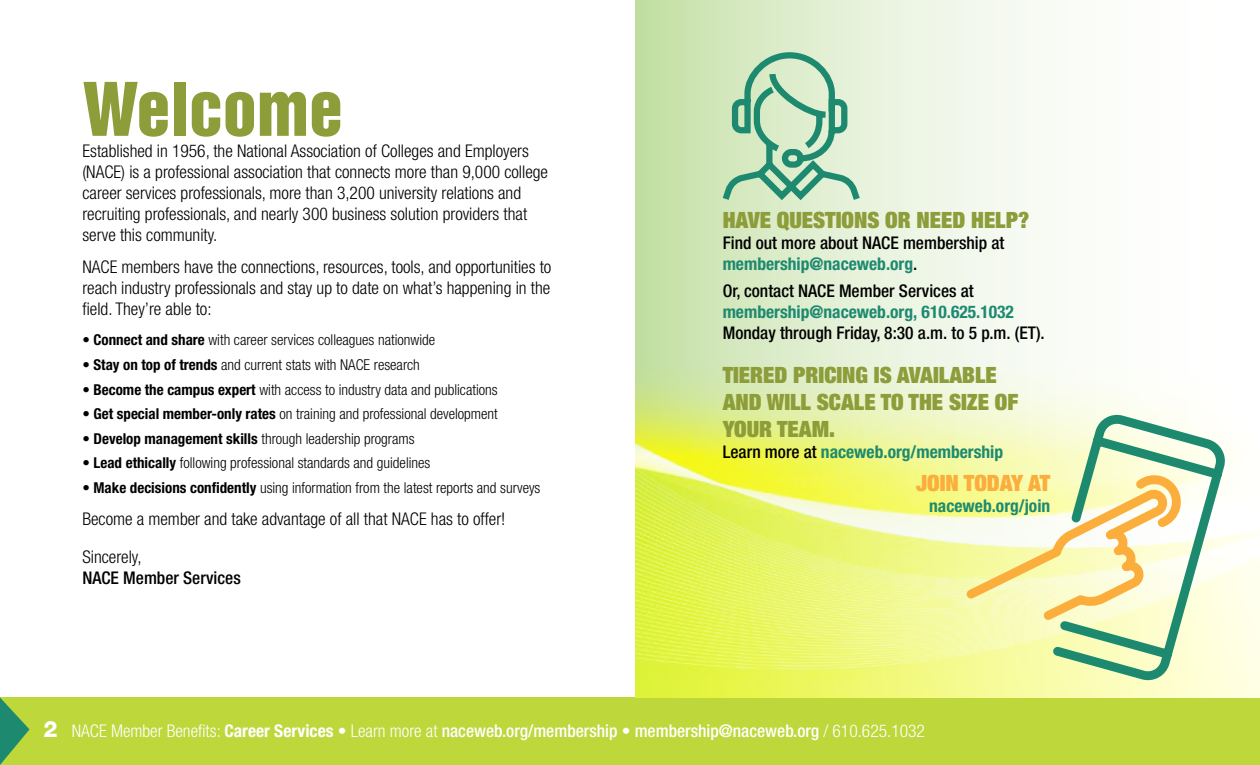
<style>
.page{position:relative;width:1260px;height:765px;background:#fff}
.page>*{position:absolute;margin:0;border:0;box-sizing:border-box;transform-origin:0 0}
.t1{font:67.5px "Helvetica Inserat LT Std";color:#8d9d3a}
.t2{font:900 condensed 22.5px/27px "Helvetica Neue LT Std";color:#8d9d3a}
.t3{font:900 condensed 22.5px "Helvetica Neue LT Std";color:#fbae3b}
.t4{font:300 condensed 17.5px/21px "Helvetica Neue LT Std";color:#000}
.t5{font:500 condensed 17.5px/21px "Helvetica Neue LT Std";color:#000}
.t6{font:300 condensed 17.5px "Helvetica Neue LT Std";color:#fff}
.t7{font:700 condensed 17.5px "Helvetica Neue LT Std";color:#1d8a70}
.t8{font:300 condensed 15px "Helvetica Neue LT Std";color:#000}
.s1{font-weight:700}
.s2{font-weight:700;color:#1d8a70}
.s3{font-weight:500;color:#000}
.s4{font-weight:800;font-stretch:normal;font-size:22.5px}
.s5{font-weight:500}
</style>
<div class="page">
<div style="left:0;top:698px;width:1260px;height:67px;background:#bed73b"></div>
<svg style="left:1px;top:698px;width:29px;height:66px"></svg>
<hr style="left:0;top:698px;width:1px;height:67px;background:#1d8a70">
<svg style="left:635px;top:0;width:411px;height:349px"></svg>
<img style="left:635px;top:349px;width:625px;height:349px">
<svg style="left:959px;top:468px;width:88px;height:159px"></svg>
<svg style="left:1047px;top:412px;width:181px;height:271px"></svg>
<svg style="left:718px;top:49px;width:147px;height:158px;background:#b2d6b7"></svg>
<h1 class="t1" style="left:82px;top:69px;width:262px">Welcome</h1>
<p class="t4" style="left:82px;top:140px;width:467px">Established in 1956, the National Association of Colleges and Employers (NACE) is a professional association that connects more than 9,000 college career services professionals, more than 3,200 university relations and recruiting professionals, and nearly 300 business solution providers that serve this community.</p>
<p class="t4" style="left:82px;top:256px;width:470px;text-align:justify">NACE members have the connections, resources, tools, and opportunities to reach industry professionals and stay up to date on what’s happening in the field. They’re able to:</p>
<p class="t8" style="left:82px;top:331px;width:354px">• <span class="s1">Connect and share</span> with career services colleagues nationwide</p>
<p class="t8" style="left:82px;top:356px;width:339px">• <span class="s1">Stay on top of trends</span> and current stats with NACE research</p>
<p class="t8" style="left:82px;top:381px;width:417px">• <span class="s1">Become the campus expert</span> with access to industry data and publications</p>
<p class="t8" style="left:82px;top:405px;width:417px">• <span class="s1">Get special member-only rates</span> on training and professional development</p>
<p class="t8" style="left:82px;top:430px;width:334px">• <span class="s1">Develop management skills</span> through leadership programs</p>
<p class="t8" style="left:82px;top:455px;width:350px">• <span class="s1">Lead ethically</span> following professional standards and guidelines</p>
<p class="t8" style="left:82px;top:479px;width:460px">• <span class="s1">Make decisions confidently</span> using information from the latest reports and surveys</p>
<p class="t4" style="left:82px;top:500px;width:425px;line-height:37.9px">Become a member and take advantage of all that NACE has to offer!<br>Sincerely,</p>
<p class="t5" style="left:82px;top:567px;width:160px">NACE Member Services</p>
<p class="t2" style="left:723px;top:206px;width:308px">HAVE QUESTIONS OR NEED HELP?</p>
<p class="t5" style="left:723px;top:233px;width:283px">Find out more about NACE membership at <span class="s2">membership@naceweb.org</span>.</p>
<p class="t5" style="left:723px;top:280px;width:253px">Or, contact NACE Member Services at</p>
<p class="t7" style="left:723px;top:301px;width:293px">membership@naceweb.org, 610.625.1032</p>
<p class="t5" style="left:723px;top:322px;width:324px">Monday through Friday, 8:30 a.m. to 5 p.m. (ET).</p>
<p class="t2" style="left:723px;top:361px;width:297px">TIERED PRICING IS AVAILABLE<br>AND WILL SCALE TO THE SIZE OF<br>YOUR TEAM.</p>
<p class="t7" style="left:723px;top:441px;width:282px"><span class="s3">Learn more at</span> naceweb.org/membership</p>
<p class="t3" style="left:916px;top:468px;width:136px">JOIN TODAY AT</p>
<p class="t7" style="left:929px;top:495px;width:123px">naceweb.org/join</p>
<p class="t6" style="left:44px;top:721px;width:883px"><span class="s4">2</span> NACE Member Benefits: <span class="s1">Career Services</span> • Learn more at <span class="s5">naceweb.org/membership</span> • <span class="s5">membership@naceweb.org</span> / 610.625.1032</p>
</div>
